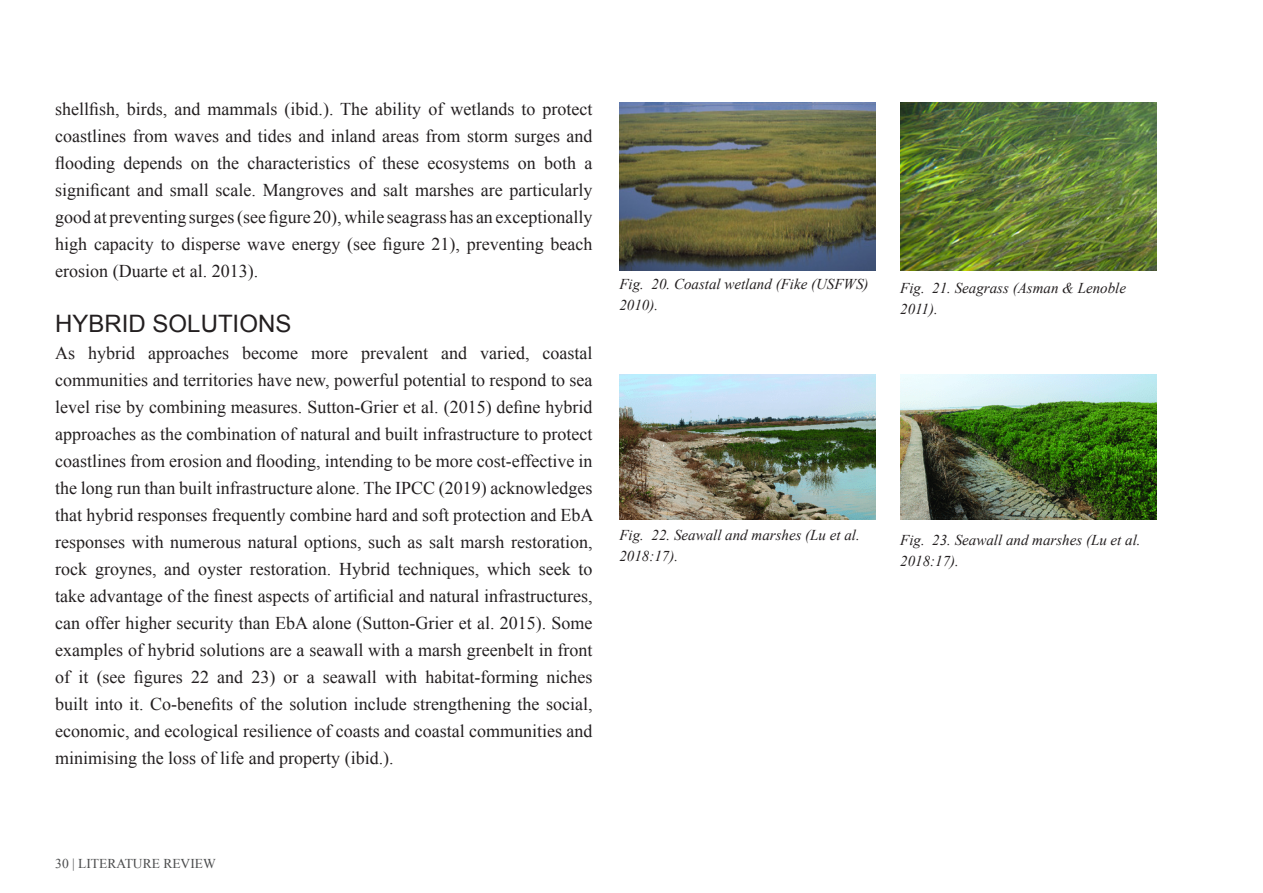
<style>
.page{position:relative;width:1263px;height:893px;background:#fff}
.page>*{position:absolute;margin:0;border:0;box-sizing:border-box;transform-origin:0 0}
.Heading_4{font:24px "Arial";color:#231f20}
.t1{font:18px/27px "Times New Roman";color:#231f20;text-align:justify}
.t2{font:italic 15px/21px "Times New Roman";color:#231f20}
.t3{font:13.5px "Times New Roman";color:#4b4c4d}
</style>
<div class="page">
<img style="left:619px;top:102px;width:257px;height:168px">
<img style="left:900px;top:102px;width:257px;height:168px">
<img style="left:619px;top:374px;width:257px;height:146px">
<img style="left:900px;top:374px;width:257px;height:146px">
<p class="t1" style="left:55px;top:95px;width:539px">shellfish, birds, and mammals (ibid.). The ability of wetlands to protect coastlines from waves and tides and inland areas from storm surges and flooding depends on the characteristics of these ecosystems on both a significant and small scale. Mangroves and salt marshes are particularly good at preventing surges (see figure 20), while seagrass has an exceptionally high capacity to disperse wave energy (see figure 21), preventing beach erosion (Duarte et al. 2013).</p>
<p class="Heading_4" style="left:55px;top:308px;width:238px">HYBRID SOLUTIONS</p>
<p class="t1" style="left:55px;top:340px;width:540px">As hybrid approaches become more prevalent and varied, coastal communities and territories have new, powerful potential to respond to sea level rise by combining measures. Sutton-Grier et al. (2015) define hybrid approaches as the combination of natural and built infrastructure to protect coastlines from erosion and flooding, intending to be more cost-effective in the long run than built infrastructure alone. The IPCC (2019) acknowledges that hybrid responses frequently combine hard and soft protection and EbA responses with numerous natural options, such as salt marsh restoration, rock groynes, and oyster restoration. Hybrid techniques, which seek to take advantage of the finest aspects of artificial and natural infrastructures, can offer higher security than EbA alone (Sutton-Grier et al. 2015). Some examples of hybrid solutions are a seawall with a marsh greenbelt in front of it (see figures 22 and 23) or a seawall with habitat-forming niches built into it. Co-benefits of the solution include strengthening the social, economic, and ecological resilience of coasts and coastal communities and minimising the loss of life and property (ibid.).</p>
<p class="t2" style="left:619px;top:273px;width:251px">Fig. 20. Coastal wetland (Fike (USFWS)<br>2010).</p>
<p class="t2" style="left:900px;top:277px;width:227px">Fig. 21. Seagrass (Asman &amp; Lenoble<br>2011).</p>
<p class="t2" style="left:619px;top:524px;width:242px">Fig. 22. Seawall and marshes (Lu et al.<br>2018:17).</p>
<p class="t2" style="left:900px;top:529px;width:242px">Fig. 23. Seawall and marshes (Lu et al.<br>2018:17).</p>
<p class="t3" style="left:55px;top:854px;width:41px">30 | Literature</p>
<p class="t3" style="left:163px;top:854px;width:10px">review</p>
</div>
